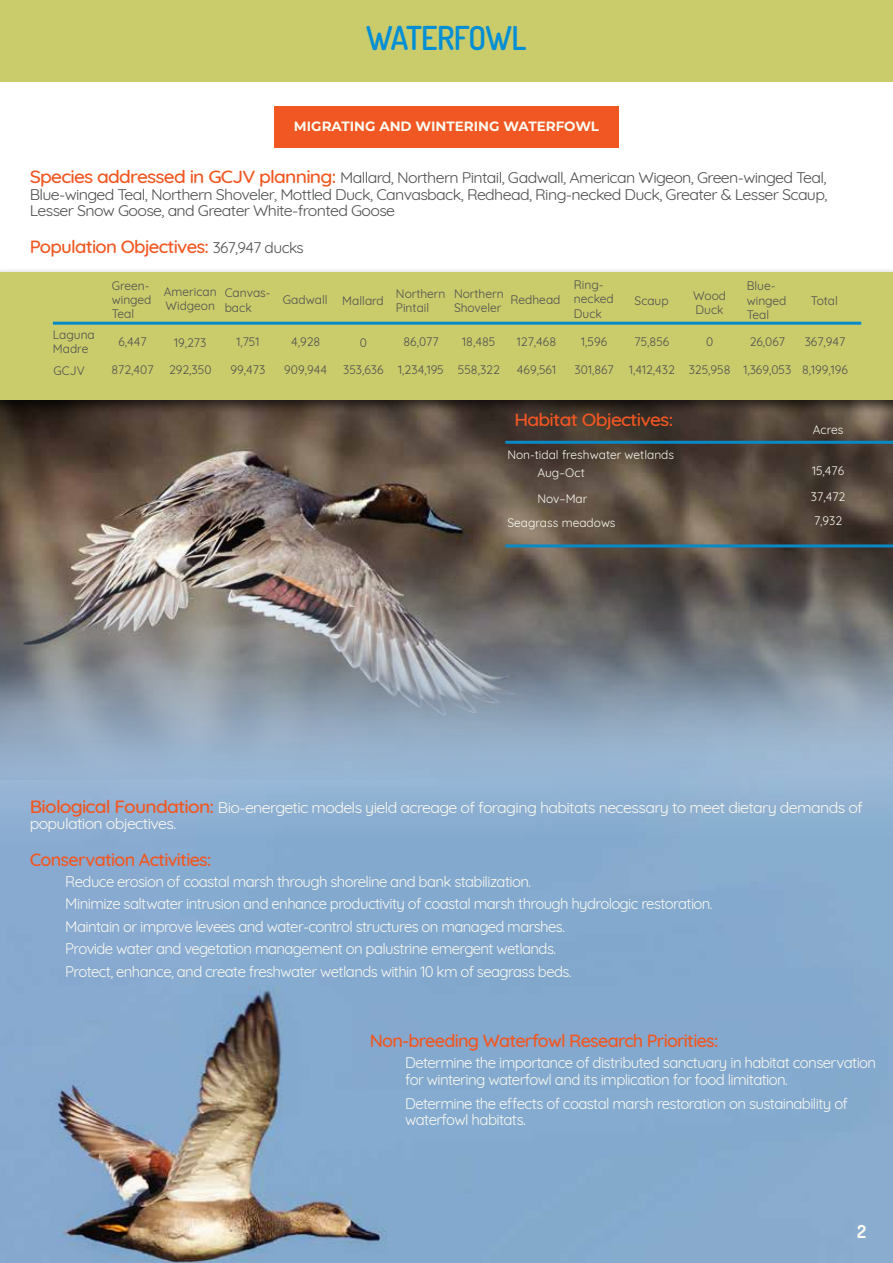
<style>
.page{position:relative;width:893px;height:1263px;background:#fff}
.page>*{position:absolute;margin:0;border:0;box-sizing:border-box;transform-origin:0 0}
.t1{font:600 33px "Dosis";letter-spacing:-.02em;color:#008fd5;scale:.95 1}
.t2{font:500 18px "Quicksand";letter-spacing:-.04em;color:#f15722}
.t3{font:500 18px "Quicksand";letter-spacing:-.04em;color:#f15722;scale:1.07 1}
.t4{font:700 18px "Dosis";color:#fafaf1}
.t5{font:15px/22.5px "Quicksand";letter-spacing:-.04em;color:#fafaf1}
.t6{font:15px/16.5px "Quicksand";letter-spacing:-.04em;color:#4d4e4e;text-align:justify;scale:1.07 1}
.t7{font:15px/16.5px "Quicksand";letter-spacing:-.04em;color:#fafaf1;scale:1.06 1}
.t8{font:700 13.5px "Montserrat";color:#fafaf1}
.t9{font:12px/14.4px "Quicksand";color:#4d4e4e}
.t10{font:12px/18px "Quicksand";color:#fafaf1}
.s1{font-weight:500;font-size:18px;color:#f15722}
.s2{font-weight:400;font-size:15px;color:#4d4e4e}
</style>
<div class="page">
<div style="left:274px;top:106px;width:345px;height:42px;background:#f15722"></div>
<img style="left:0;top:417px;width:893px;height:846px">
<img style="left:0;top:270px;width:893px;height:147px">
<div style="left:0;top:272px;width:893px;height:128px;background:#cacb6b"></div>
<div style="left:0;top:0;width:893px;height:81px;background:#cacb6b"></div>
<hr style="left:53px;top:322px;width:808px;height:3px;background:#0989c6">
<hr style="left:505px;top:441px;width:388px;height:3px;background:#0989c6">
<hr style="left:505px;top:544px;width:388px;height:3px;background:#0989c6">
<h1 class="t1" style="left:366px;top:14px;width:170px">WATERFOWL</h1>
<p class="t8" style="left:294px;top:117px;width:307px">MIGRATING AND WINTERING WATERFOWL</p>
<p class="t6" style="left:30px;top:168px;width:747px"><span class="s1">Species addressed in GCJV planning:</span> Mallard, Northern Pintail, Gadwall, American Wigeon, Green-winged Teal, Blue-winged Teal, Northern Shoveler, Mottled Duck, Canvasback, Redhead, Ring-necked Duck, Greater &amp; Lesser Scaup, Lesser Snow Goose, and Greater White-fronted Goose</p>
<p class="t2" style="left:30px;top:232px;width:276px">Population Objectives: <span class="s2">367,947 ducks</span></p>
<p class="t9" style="left:53px;top:327px;width:43px;line-height:13.5px">Laguna<br>Madre</p>
<p class="t9" style="left:54px;top:363px;width:33px">GCJV</p>
<p class="t9" style="left:112px;top:277px;width:41px">Green&shy;winged<br>Teal</p>
<p class="t9" style="left:118px;top:333px;width:30px">6,447</p>
<p class="t9" style="left:111px;top:362px;width:44px">872,407</p>
<p class="t9" style="left:164px;top:283px;width:54px">American<br>Widgeon</p>
<p class="t9" style="left:174px;top:335px;width:34px">19,273</p>
<p class="t9" style="left:169px;top:362px;width:44px">292,350</p>
<p class="t9" style="left:225px;top:285px;width:47px">Canvas&shy;back</p>
<p class="t9" style="left:236px;top:333px;width:25px">1,751</p>
<p class="t9" style="left:231px;top:362px;width:36px">99,473</p>
<p class="t9" style="left:283px;top:291px;width:46px">Gadwall</p>
<p class="t9" style="left:291px;top:333px;width:31px">4,928</p>
<p class="t9" style="left:284px;top:362px;width:44px">909,944</p>
<p class="t9" style="left:342px;top:292px;width:43px">Mallard</p>
<p class="t9" style="left:360px;top:335px;width:9px">0</p>
<p class="t9" style="left:343px;top:362px;width:42px">353,636</p>
<p class="t9" style="left:396px;top:285px;width:51px">Northern<br>Pintail</p>
<p class="t9" style="left:404px;top:333px;width:37px">86,077</p>
<p class="t9" style="left:398px;top:362px;width:47px">1,234,195</p>
<p class="t9" style="left:454px;top:285px;width:51px">Northern<br>Shoveler</p>
<p class="t9" style="left:462px;top:333px;width:35px">18,485</p>
<p class="t9" style="left:458px;top:361px;width:44px">558,322</p>
<p class="t9" style="left:511px;top:292px;width:51px">Redhead</p>
<p class="t9" style="left:517px;top:333px;width:41px">127,468</p>
<p class="t9" style="left:517px;top:361px;width:41px">469,561</p>
<p class="t9" style="left:574px;top:276px;width:41px">Ring&shy;necked<br>Duck</p>
<p class="t9" style="left:581px;top:333px;width:27px">1,596</p>
<p class="t9" style="left:575px;top:361px;width:41px">301,867</p>
<p class="t9" style="left:635px;top:292px;width:36px">Scaup</p>
<p class="t9" style="left:634px;top:333px;width:36px">75,856</p>
<p class="t9" style="left:629px;top:361px;width:47px">1,412,432</p>
<p class="t3" style="left:514px;top:405px;width:150px">Habitat Objectives:</p>
<p class="t10" style="left:537px;top:445px;width:138px;text-indent:-30px">Non-tidal freshwater wetlands<br>Aug–Oct</p>
<p class="t10" style="left:507px;top:486px;width:110px;line-height:24.2px;text-align:center">Nov–Mar<br>Seagrass meadows</p>
<p class="t9" style="left:693px;top:287px;width:34px">Wood<br>Duck</p>
<p class="t9" style="left:706px;top:333px;width:9px">0</p>
<p class="t9" style="left:689px;top:361px;width:43px">325,958</p>
<p class="t9" style="left:747px;top:278px;width:41px">Blue&shy;winged<br>Teal</p>
<p class="t9" style="left:750px;top:333px;width:37px">26,067</p>
<p class="t9" style="left:743px;top:361px;width:49px">1,369,053</p>
<p class="t9" style="left:811px;top:293px;width:28px">Total</p>
<p class="t9" style="left:805px;top:333px;width:42px">367,947</p>
<p class="t9" style="left:802px;top:361px;width:47px">8,199,196</p>
<p class="t10" style="left:813px;top:420px;width:32px">Acres</p>
<p class="t10" style="left:811px;top:457px;width:36px;line-height:25.8px">15,476<br>37,472</p>
<p class="t10" style="left:814px;top:511px;width:30px">7,932</p>
<p class="t7" style="left:30px;top:798px;width:787px"><span class="s1">Biological Foundation:</span> Bio-energetic models yield acreage of foraging habitats necessary to meet dietary demands of population objectives.</p>
<p class="t2" style="left:30px;top:845px;width:183px">Conservation Activities:</p>
<p class="t5" style="left:65px;top:869px;width:649px">Reduce erosion of coastal marsh through shoreline and bank stabilization.<br>Minimize saltwater intrusion and enhance productivity of coastal marsh through hydrologic restoration.<br>Maintain or improve levees and water-control structures on managed marshes.<br>Provide water and vegetation management on palustrine emergent wetlands.<br>Protect, enhance, and create freshwater wetlands within 10 km of seagrass beds.</p>
<p class="t2" style="left:370px;top:1026px;width:350px">Non-breeding Waterfowl Research Priorities:</p>
<p class="t5" style="left:405px;top:1053px;width:473px;line-height:16.5px">Determine the importance of distributed sanctuary in habitat conservation for wintering waterfowl and its implication for food limitation.</p>
<p class="t5" style="left:405px;top:1093px;width:444px;line-height:16.5px">Determine the effects of coastal marsh restoration on sustainability of waterfowl habitats.</p>
<p class="t4" style="left:857px;top:1218px;width:11px">2</p>
</div>
